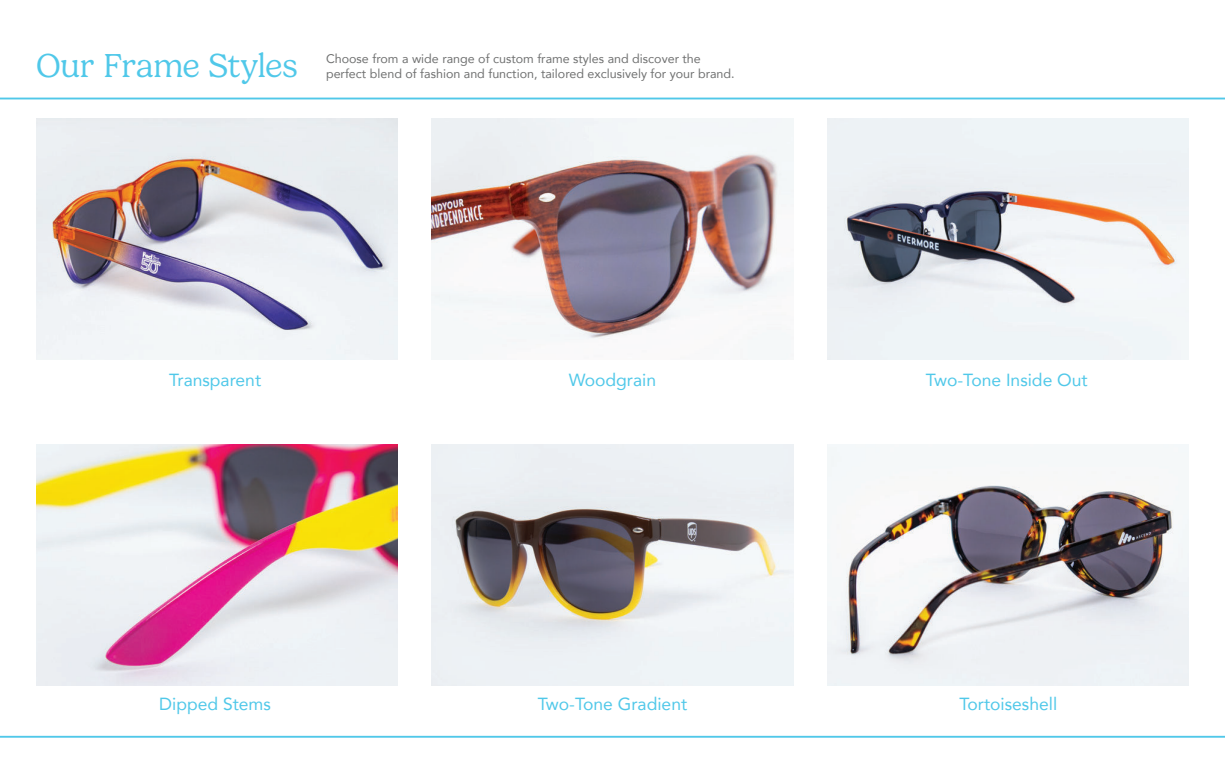
<style>
.page{position:relative;width:1225px;height:765px;background:#fff}
.page>*{position:absolute;margin:0;border:0;box-sizing:border-box;transform-origin:0 0}
.t1{font:300 33.75px "Gelica";letter-spacing:-.01em;color:#50c8e9}
.t2{font:17.5px "Avenir";color:#50c8e9}
.t3{font:12.5px/15px "Avenir";color:#707171}
</style>
<div class="page">
<img style="left:36px;top:118px;width:361px;height:241px">
<img style="left:432px;top:118px;width:361px;height:241px">
<img style="left:828px;top:118px;width:361px;height:241px">
<img style="left:36px;top:445px;width:361px;height:241px">
<img style="left:432px;top:445px;width:361px;height:241px">
<img style="left:828px;top:445px;width:361px;height:241px">
<hr style="left:0;top:98px;width:1225px;height:1px;background:#50c8e9">
<hr style="left:0;top:736px;width:1225px;height:2px;background:#50c8e9">
<h1 class="t1" style="left:36px;top:52px;width:263px">Our Frame Styles</h1>
<p class="t3" style="left:326px;top:52px;width:410px">Choose from a wide range of custom frame styles and discover the perfect blend of fashion and function, tailored exclusively for your brand.</p>
<h2 class="t2" style="left:169px;top:372px;width:94px">Transparent</h2>
<h2 class="t2" style="left:569px;top:372px;width:89px">Woodgrain</h2>
<h2 class="t2" style="left:926px;top:372px;width:163px">Two-Tone Inside Out</h2>
<h2 class="t2" style="left:159px;top:697px;width:113px">Dipped Stems</h2>
<h2 class="t2" style="left:538px;top:697px;width:151px">Two-Tone Gradient</h2>
<h2 class="t2" style="left:959px;top:697px;width:99px">Tortoiseshell</h2>
</div>
